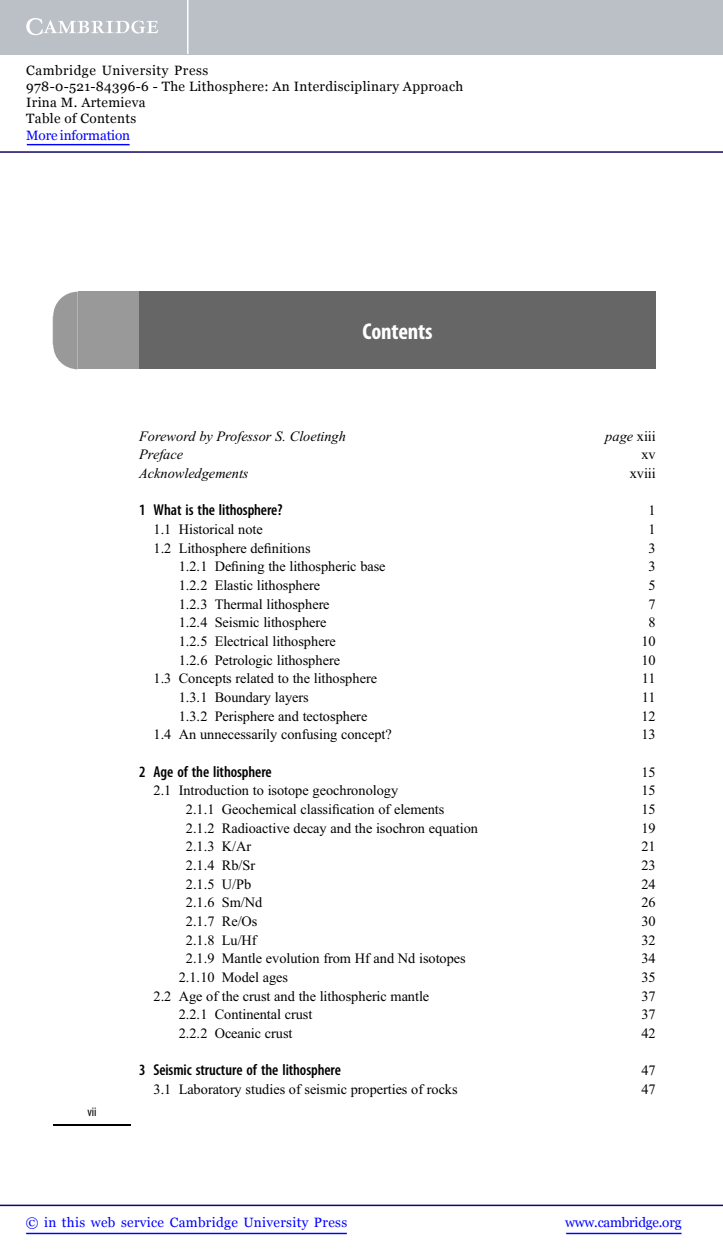
<style>
.page{position:relative;width:723px;height:1256px;background:#fff}
.page>*{position:absolute;margin:0;border:0;box-sizing:border-box;transform-origin:0 0}
.t1{font:22.95px "Adv OT919 a 0533.B";color:#fff}
.t2{font:15.75px "Adv OT2 cc 9 fb 2 c";color:#000}
.t3{font:14.4px "Adv TT5843 c 571";color:#000}
.t4{font:14.4px "Adv T Tf 90 d 833 a.I";color:#000}
.t5{font:13.5px/16.2px "Georgia";letter-spacing:.025em;color:#000}
.t6{font:13.5px "Georgia";letter-spacing:.025em;color:#00f}
.t7{font:13.5px "Georgia";letter-spacing:-.015em;color:#00f}
.t8{font:13.5px "Georgia";letter-spacing:-.01em;color:#00f}
.t9{font:12.9px "Adv O Td 67905 e 7";color:#000}
.s1{font-family:"Adv TT5843 c 571"}
.s2{font-family:"Adv TT5843 c 571+fb"}
</style>
<div class="page">
<div style="left:78px;top:292px;width:61px;height:77px;background:#999"></div>
<div style="left:139px;top:292px;width:517px;height:77px;background:#666"></div>
<svg style="left:53px;top:291px;width:25px;height:78px"></svg>
<hr style="left:53px;top:1123px;width:78px;height:2px;background:#000">
<hr style="left:566px;top:1232px;width:116px;height:1px;background:#00f">
<hr style="left:0;top:1204px;width:723px;height:1px;background:#150666">
<hr style="left:26px;top:1232px;width:321px;height:1px;background:#00f">
<div style="left:0;top:0;width:723px;height:54px;background:#bac0c6"></div>
<svg style="left:26px;top:18px;width:132px;height:17px"></svg>
<hr style="left:187px;top:0;width:2px;height:54px;background:#fff">
<hr style="left:0;top:151px;width:723px;height:2px;background:#150666">
<hr style="left:27px;top:144px;width:103px;height:1px;background:#00f">
<p class="t5" style="left:26px;top:62px;width:439px">Cambridge University Press<br>978-0-521-84396-6 - The Lithosphere: An Interdisciplinary Approach Irina M. Artemieva<br>Table of Contents</p>
<p class="t8" style="left:26px;top:127px;width:105px">More information</p>
<h1 class="t1" style="left:363px;top:323px;width:71px">Contents</h1>
<p class="t9" style="left:87px;top:1106px;width:10px">vii</p>
<p class="t4" style="left:139px;top:430px;width:208px">Foreword by Professor S. Cloetingh</p>
<p class="t4" style="left:605px;top:430px;width:52px">page <span class="s1">xiii</span></p>
<p class="t4" style="left:139px;top:449px;width:45px">Preface</p>
<p class="t3" style="left:641px;top:449px;width:16px">xv</p>
<p class="t4" style="left:139px;top:468px;width:111px">Acknowledgements</p>
<p class="t3" style="left:630px;top:468px;width:28px">xviii</p>
<p class="t2" style="left:139px;top:504px;width:145px">1 What is the lithosphere?</p>
<p class="t3" style="left:649px;top:505px;width:9px">1</p>
<p class="t3" style="left:154px;top:524px;width:111px">1.1 Historical note</p>
<p class="t3" style="left:649px;top:524px;width:9px">1</p>
<p class="t3" style="left:154px;top:542px;width:158px">1.2 Lithosphere de<span class="s2">fi</span>nitions</p>
<p class="t3" style="left:649px;top:542px;width:9px">3</p>
<p class="t3" style="left:179px;top:561px;width:208px">1.2.1 De<span class="s2">fi</span>ning the lithospheric base</p>
<p class="t3" style="left:649px;top:561px;width:9px">3</p>
<p class="t3" style="left:179px;top:579px;width:143px">1.2.2 Elastic lithosphere</p>
<p class="t3" style="left:649px;top:579px;width:9px">5</p>
<p class="t3" style="left:179px;top:598px;width:152px">1.2.3 Thermal lithosphere</p>
<p class="t3" style="left:649px;top:598px;width:9px">7</p>
<p class="t3" style="left:179px;top:617px;width:149px">1.2.4 Seismic lithosphere</p>
<p class="t3" style="left:649px;top:617px;width:9px">8</p>
<p class="t3" style="left:179px;top:635px;width:158px">1.2.5 Electrical lithosphere</p>
<p class="t3" style="left:641px;top:635px;width:16px">10</p>
<p class="t3" style="left:179px;top:654px;width:163px">1.2.6 Petrologic lithosphere</p>
<p class="t3" style="left:641px;top:654px;width:16px">10</p>
<p class="t3" style="left:154px;top:673px;width:225px">1.3 Concepts related to the lithosphere</p>
<p class="t3" style="left:642px;top:673px;width:15px">11</p>
<p class="t3" style="left:179px;top:691px;width:132px">1.3.1 Boundary layers</p>
<p class="t3" style="left:642px;top:691px;width:15px">11</p>
<p class="t3" style="left:179px;top:710px;width:190px">1.3.2 Perisphere and tectosphere</p>
<p class="t3" style="left:641px;top:710px;width:16px">12</p>
<p class="t3" style="left:154px;top:729px;width:240px">1.4 An unnecessarily confusing concept?</p>
<p class="t3" style="left:641px;top:729px;width:16px">13</p>
<p class="t2" style="left:139px;top:765px;width:134px">2 Age of the lithosphere</p>
<p class="t3" style="left:641px;top:766px;width:16px">15</p>
<p class="t3" style="left:154px;top:785px;width:246px">2.1 Introduction to isotope geochronology</p>
<p class="t3" style="left:641px;top:785px;width:16px">15</p>
<p class="t3" style="left:186px;top:803px;width:260px">2.1.1 Geochemical classi<span class="s2">fi</span>cation of elements</p>
<p class="t3" style="left:641px;top:803px;width:16px">15</p>
<p class="t3" style="left:186px;top:822px;width:294px">2.1.2 Radioactive decay and the isochron equation</p>
<p class="t3" style="left:641px;top:822px;width:16px">19</p>
<p class="t3" style="left:186px;top:841px;width:67px">2.1.3 K/Ar</p>
<p class="t3" style="left:641px;top:841px;width:16px">21</p>
<p class="t3" style="left:186px;top:859px;width:71px">2.1.4 Rb/Sr</p>
<p class="t3" style="left:641px;top:859px;width:16px">23</p>
<p class="t3" style="left:186px;top:878px;width:67px">2.1.5 U/Pb</p>
<p class="t3" style="left:641px;top:878px;width:16px">24</p>
<p class="t3" style="left:186px;top:897px;width:78px">2.1.6 Sm/Nd</p>
<p class="t3" style="left:641px;top:897px;width:16px">26</p>
<p class="t3" style="left:186px;top:915px;width:73px">2.1.7 Re/Os</p>
<p class="t3" style="left:641px;top:915px;width:16px">30</p>
<p class="t3" style="left:186px;top:934px;width:72px">2.1.8 Lu/Hf</p>
<p class="t3" style="left:641px;top:934px;width:16px">32</p>
<p class="t3" style="left:186px;top:952px;width:281px">2.1.9 Mantle evolution from Hf and Nd isotopes</p>
<p class="t3" style="left:641px;top:952px;width:16px">34</p>
<p class="t3" style="left:179px;top:971px;width:111px">2.1.10 Model ages</p>
<p class="t3" style="left:641px;top:971px;width:16px">35</p>
<p class="t3" style="left:154px;top:990px;width:277px">2.2 Age of the crust and the lithospheric mantle</p>
<p class="t3" style="left:641px;top:990px;width:16px">37</p>
<p class="t3" style="left:179px;top:1008px;width:135px">2.2.1 Continental crust</p>
<p class="t3" style="left:641px;top:1008px;width:16px">37</p>
<p class="t3" style="left:179px;top:1027px;width:115px">2.2.2 Oceanic crust</p>
<p class="t3" style="left:641px;top:1027px;width:16px">42</p>
<p class="t2" style="left:139px;top:1064px;width:203px">3 Seismic structure of the lithosphere</p>
<p class="t3" style="left:641px;top:1064px;width:16px">47</p>
<p class="t3" style="left:154px;top:1083px;width:306px">3.1 Laboratory studies of seismic properties of rocks</p>
<p class="t3" style="left:641px;top:1083px;width:16px">47</p>
<p class="t6" style="left:26px;top:1214px;width:323px">© in this web service Cambridge University Press</p>
<p class="t7" style="left:565px;top:1214px;width:118px">www.cambridge.org</p>
</div>
